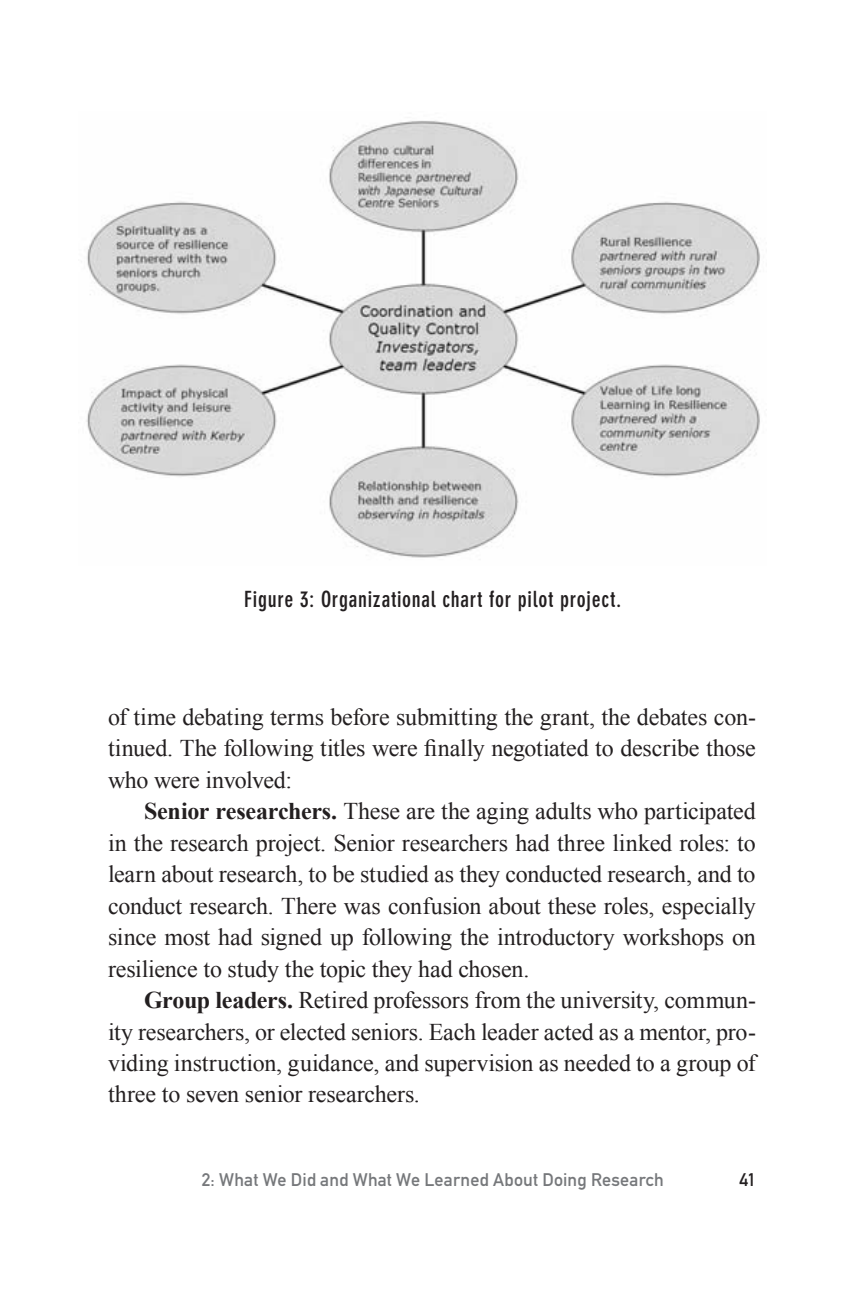
<style>
.page{position:relative;width:864px;height:1296px;background:#fff}
.page>*{position:absolute;margin:0;border:0;box-sizing:border-box;transform-origin:0 0}
.t1{font:24px/31.4px "Times New Roman";letter-spacing:-.01em;color:#231f20;text-align:justify}
.t2{font:700 condensed 22px "DIN Neuzeit Grotesk";letter-spacing:.03em;color:#231f20}
.t3{font:18px "DIN Mittelschrift";letter-spacing:.01em;color:#76787b}
.t4{font:18px "DIN Mittelschrift";color:#231f20}
.s1{font-weight:700}
</style>
<div class="page">
<img style="left:86px;top:120px;width:674px;height:438px">
<p class="t2" style="left:244px;top:586px;width:378px">Figure 3: Organizational chart for pilot project.</p>
<p class="t1" style="left:108px;top:701px;width:649px">of time debating terms before submitting the grant, the debates con&shy;tinued. The following titles were finally negotiated to describe those who were involved:</p>
<p class="t1" style="left:108px;top:795px;width:649px;text-indent:36px"><span class="s1">Senior researchers.</span> These are the aging adults who participated in the research project. Senior researchers had three linked roles: to learn about research, to be studied as they conducted research, and to conduct research. There was confusion about these roles, especially since most had signed up following the introductory workshops on resilience to study the topic they had chosen.</p>
<p class="t1" style="left:108px;top:984px;width:650px;text-indent:36px"><span class="s1">Group leaders.</span> Retired professors from the university, commun&shy;ity researchers, or elected seniors. Each leader acted as a mentor, pro&shy;viding instruction, guidance, and supervision as needed to a group of three to seven senior researchers.</p>
<p class="t3" style="left:202px;top:1169px;width:464px">2: What We Did and What We Learned About Doing Research</p>
<p class="t4" style="left:739px;top:1169px;width:18px">41</p>
</div>
